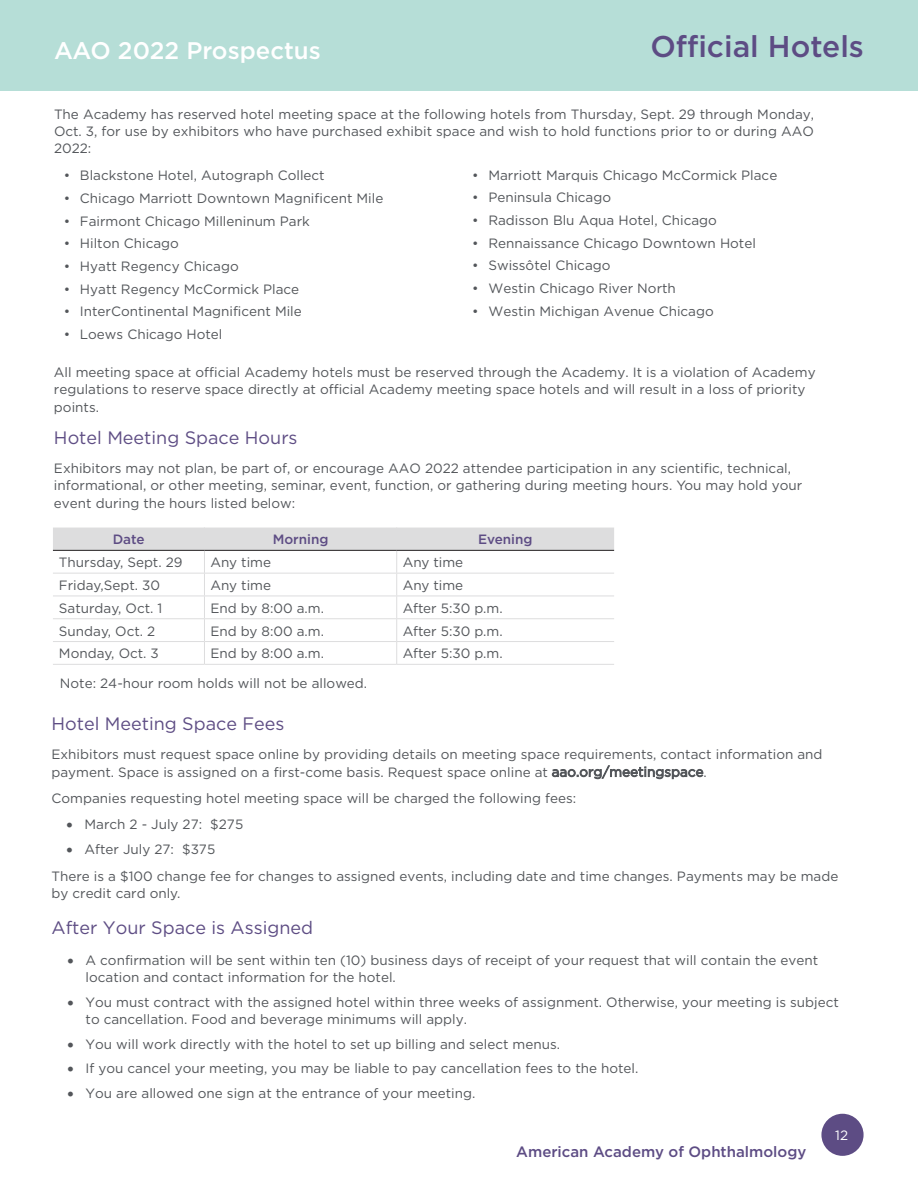
<style>
.page{position:relative;width:918px;height:1188px;background:#fff}
.page>*{position:absolute;margin:0;border:0;box-sizing:border-box;transform-origin:0 0}
.header_head{font:500 30px "Gotham";color:#5d4c84}
.t1{font:500 24px "Gotham";color:#fff}
.outlined_box_w_itali{font:18px "Gotham";color:#5e4d84}
.t2{font:500 15px "Gotham";color:#5d4c84}
.outlined_box_w_itali-2{font:13.5px/17.2px "Gotham";color:#53565a}
.table_headers{font:500 13.5px "Gotham";color:#5d4c84}
.t3{font:13.5px "Gotham";color:#fff}
</style>
<div class="page">
<div style="left:821px;top:1114px;width:43px;height:42px;background:#5d4c84;border-radius:50%"></div>
<div style="left:0;top:0;width:918px;height:91px;background:#b6ded7"></div>
<svg style="left:53px;top:528px;width:561px;height:136px"></svg>
<hr style="left:397px;top:573px;width:217px;height:1px;background:#ddddde">
<hr style="left:397px;top:596px;width:217px;height:1px;background:#ddddde">
<hr style="left:397px;top:618px;width:217px;height:1px;background:#ddddde">
<hr style="left:397px;top:641px;width:217px;height:1px;background:#ddddde">
<hr style="left:53px;top:664px;width:151px;height:1px;background:#ddddde">
<hr style="left:204px;top:664px;width:193px;height:1px;background:#ddddde">
<hr style="left:397px;top:664px;width:217px;height:1px;background:#ddddde">
<hr style="left:53px;top:550px;width:151px;height:1px;background:#231f20">
<hr style="left:204px;top:550px;width:193px;height:1px;background:#231f20">
<hr style="left:397px;top:550px;width:217px;height:1px;background:#231f20">
<h2 class="t1" style="left:54px;top:35px;width:268px">AAO 2022 Prospectus</h2>
<p class="header_head" style="left:650px;top:27px;width:215px">Official Hotels</p>
<p class="outlined_box_w_itali-2" style="left:54px;top:105px;width:762px;text-align:justify">The Academy has reserved hotel meeting space at the following hotels from Thursday, Sept. 29 through Monday, Oct. 3, for use by exhibitors who have purchased exhibit space and wish to hold functions prior to or during AAO 2022:</p>
<p class="outlined_box_w_itali-2" style="left:64px;top:167px;width:263px">• Blackstone Hotel, Autograph Collect</p>
<p class="outlined_box_w_itali-2" style="left:64px;top:189px;width:321px">• Chicago Marriott Downtown Magnificent Mile</p>
<p class="outlined_box_w_itali-2" style="left:64px;top:212px;width:248px">• Fairmont Chicago Milleninum Park</p>
<p class="outlined_box_w_itali-2" style="left:64px;top:235px;width:117px">• Hilton Chicago</p>
<p class="outlined_box_w_itali-2" style="left:64px;top:257px;width:177px">• Hyatt Regency Chicago</p>
<p class="outlined_box_w_itali-2" style="left:64px;top:280px;width:237px">• Hyatt Regency McCormick Place</p>
<p class="outlined_box_w_itali-2" style="left:64px;top:302px;width:240px">• InterContinental Magnificent Mile</p>
<p class="outlined_box_w_itali-2" style="left:64px;top:325px;width:160px">• Loews Chicago Hotel</p>
<p class="outlined_box_w_itali-2" style="left:472px;top:166px;width:307px">• Marriott Marquis Chicago McCormick Place</p>
<p class="outlined_box_w_itali-2" style="left:472px;top:189px;width:140px">• Peninsula Chicago</p>
<p class="outlined_box_w_itali-2" style="left:472px;top:211px;width:246px">• Radisson Blu Aqua Hotel, Chicago</p>
<p class="outlined_box_w_itali-2" style="left:472px;top:234px;width:285px">• Rennaissance Chicago Downtown Hotel</p>
<p class="outlined_box_w_itali-2" style="left:472px;top:257px;width:140px">• Swissôtel Chicago</p>
<p class="outlined_box_w_itali-2" style="left:472px;top:279px;width:205px">• Westin Chicago River North</p>
<p class="outlined_box_w_itali-2" style="left:472px;top:302px;width:243px">• Westin Michigan Avenue Chicago</p>
<p class="outlined_box_w_itali-2" style="left:54px;top:363px;width:763px">All meeting space at official Academy hotels must be reserved through the Academy. It is a violation of Academy regulations to reserve space directly at official Academy meeting space hotels and will result in a loss of priority points.</p>
<p class="outlined_box_w_itali" style="left:54px;top:426px;width:245px">Hotel Meeting Space Hours</p>
<p class="outlined_box_w_itali-2" style="left:54px;top:459px;width:750px">Exhibitors may not plan, be part of, or encourage AAO 2022 attendee participation in any scientific, technical, informational, or other meeting, seminar, event, function, or gathering during meeting hours. You may hold your event during the hours listed below:</p>
<p class="table_headers" style="left:113px;top:531px;width:33px">Date</p>
<p class="table_headers" style="left:273px;top:531px;width:57px">Morning</p>
<p class="table_headers" style="left:478px;top:531px;width:56px">Evening</p>
<p class="outlined_box_w_itali-2" style="left:59px;top:553px;width:125px">Thursday, Sept. 29</p>
<p class="outlined_box_w_itali-2" style="left:210px;top:553px;width:62px">Any time</p>
<p class="outlined_box_w_itali-2" style="left:403px;top:553px;width:62px">Any time</p>
<p class="outlined_box_w_itali-2" style="left:59px;top:576px;width:103px">Friday,Sept. 30</p>
<p class="outlined_box_w_itali-2" style="left:210px;top:576px;width:62px">Any time</p>
<p class="outlined_box_w_itali-2" style="left:403px;top:576px;width:62px">Any time</p>
<p class="outlined_box_w_itali-2" style="left:59px;top:599px;width:105px">Saturday, Oct. 1</p>
<p class="outlined_box_w_itali-2" style="left:210px;top:599px;width:115px">End by 8:00 a.m.</p>
<p class="outlined_box_w_itali-2" style="left:403px;top:599px;width:101px">After 5:30 p.m.</p>
<p class="outlined_box_w_itali-2" style="left:59px;top:622px;width:98px">Sunday, Oct. 2</p>
<p class="outlined_box_w_itali-2" style="left:210px;top:622px;width:115px">End by 8:00 a.m.</p>
<p class="outlined_box_w_itali-2" style="left:403px;top:622px;width:101px">After 5:30 p.m.</p>
<p class="outlined_box_w_itali-2" style="left:59px;top:645px;width:101px">Monday, Oct. 3</p>
<p class="outlined_box_w_itali-2" style="left:210px;top:645px;width:115px">End by 8:00 a.m.</p>
<p class="outlined_box_w_itali-2" style="left:403px;top:645px;width:101px">After 5:30 p.m.</p>
<p class="outlined_box_w_itali-2" style="left:60px;top:675px;width:309px">Note: 24-hour room holds will not be allowed.</p>
<p class="outlined_box_w_itali" style="left:52px;top:712px;width:235px">Hotel Meeting Space Fees</p>
<p class="outlined_box_w_itali-2" style="left:52px;top:745px;width:773px;line-height:17.7px">Exhibitors must request space online by providing details on meeting space requirements, contact information and payment. Space is assigned on a first-come basis. Request space online at aao.org/meetingspace.</p>
<p class="outlined_box_w_itali-2" style="left:52px;top:789px;width:526px">Companies requesting hotel meeting space will be charged the following fees:</p>
<p class="outlined_box_w_itali-2" style="left:67px;top:815px;width:178px">• March 2 - July 27: $275</p>
<p class="outlined_box_w_itali-2" style="left:52px;top:836px;width:788px;line-height:26.2px;text-indent:15px">• After July 27: $375<br>There is a $100 change fee for changes to assigned events, including date and time changes. Payments may be made</p>
<p class="outlined_box_w_itali-2" style="left:52px;top:884px;width:130px">by credit card only.</p>
<p class="outlined_box_w_itali" style="left:52px;top:916px;width:263px">After Your Space is Assigned</p>
<p class="outlined_box_w_itali-2" style="left:86px;top:951px;width:734px;text-indent:-18px">• A confirmation will be sent within ten (10) business days of receipt of your request that will contain the event location and contact information for the hotel.</p>
<p class="outlined_box_w_itali-2" style="left:86px;top:993px;width:755px;text-indent:-18px">• You must contract with the assigned hotel within three weeks of assignment. Otherwise, your meeting is subject to cancellation. Food and beverage minimums will apply.</p>
<p class="outlined_box_w_itali-2" style="left:68px;top:1035px;width:494px">• You will work directly with the hotel to set up billing and select menus.</p>
<p class="outlined_box_w_itali-2" style="left:68px;top:1060px;width:572px">• If you cancel your meeting, you may be liable to pay cancellation fees to the hotel.</p>
<p class="outlined_box_w_itali-2" style="left:68px;top:1084px;width:409px">• You are allowed one sign at the entrance of your meeting.</p>
<p class="t2" style="left:516px;top:1142px;width:292px">American Academy of Ophthalmology</p>
<p class="t3" style="left:835px;top:1127px;width:14px">12</p>
</div>
